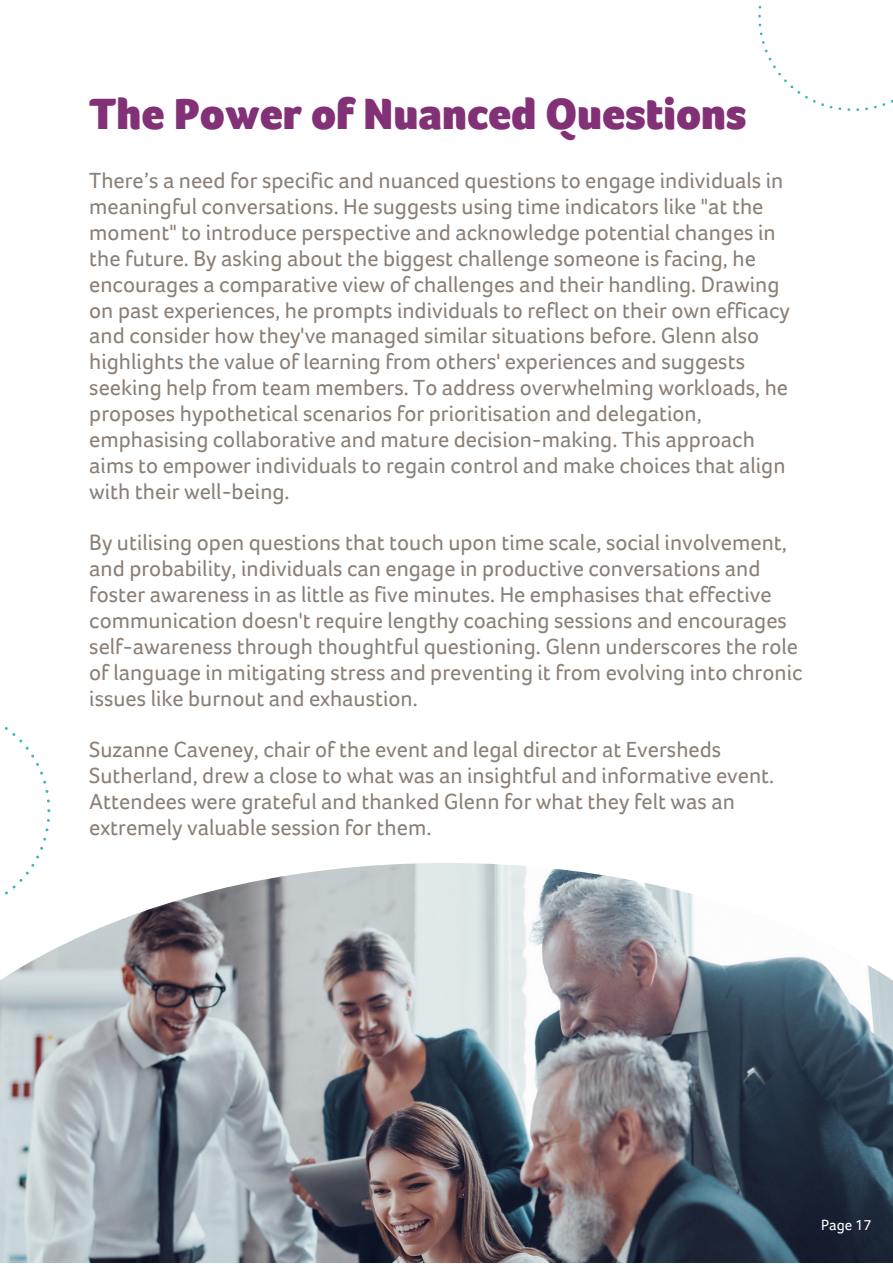
<style>
.page{position:relative;width:893px;height:1264px;background:#fff}
.page>*{position:absolute;margin:0;border:0;box-sizing:border-box;transform-origin:0 0}
.t1{font:900 45px "Foco";color:#833177}
.t2{font:22.5px/25.8px "Foco";color:#8b7f76}
.t3{font:15px "Foco";color:#fff}
</style>
<div class="page">
<svg style="left:758px;top:6px;width:134px;height:105px"></svg>
<svg style="left:4px;top:727px;width:46px;height:132px"></svg>
<img style="left:0;top:863px;width:892px;height:399px">
<p class="t1" style="left:89px;top:89px;width:658px">The Power of Nuanced Questions</p>
<p class="t2" style="left:89px;top:168px;width:702px">There’s a need for specific and nuanced questions to engage individuals in meaningful conversations. He suggests using time indicators like "at the moment" to introduce perspective and acknowledge potential changes in the future. By asking about the biggest challenge someone is facing, he encourages a comparative view of challenges and their handling. Drawing on past experiences, he prompts individuals to reflect on their own efficacy and consider how they've managed similar situations before. Glenn also highlights the value of learning from others' experiences and suggests seeking help from team members. To address overwhelming workloads, he proposes hypothetical scenarios for prioritisation and delegation, emphasising collaborative and mature decision-making. This approach aims to empower individuals to regain control and make choices that align with their well-being.</p>
<p class="t2" style="left:89px;top:530px;width:714px">By utilising open questions that touch upon time scale, social involvement, and probability, individuals can engage in productive conversations and foster awareness in as little as five minutes. He emphasises that effective communication doesn't require lengthy coaching sessions and encourages self-awareness through thoughtful questioning. Glenn underscores the role of language in mitigating stress and preventing it from evolving into chronic issues like burnout and exhaustion.</p>
<p class="t2" style="left:89px;top:736px;width:686px">Suzanne Caveney, chair of the event and legal director at Eversheds Sutherland, drew a close to what was an insightful and informative event.<br>Attendees were grateful and thanked Glenn for what they felt was an extremely valuable session for them.</p>
<p class="t3" style="left:821px;top:1216px;width:52px">Page 17</p>
</div>
